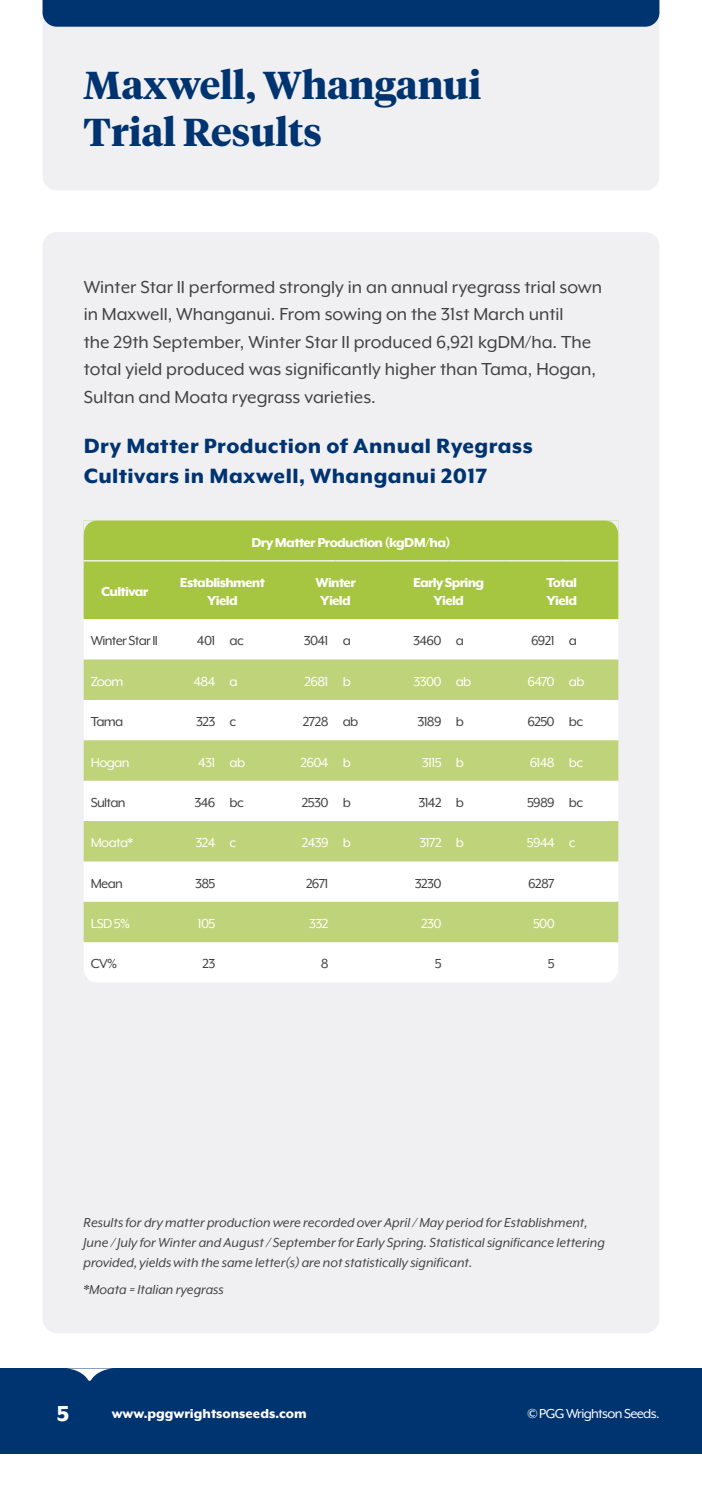
<style>
.page{position:relative;width:702px;height:1489px;background:#fff}
.page>*{position:absolute;margin:0;border:0;box-sizing:border-box;transform-origin:0 0}
.t1{font:700 38.75px/46.5px "Tiempos Headline";color:#003471}
.t2{font:800 25px "Mr Eaves XL Mod OT";color:#fff}
.t3{font:800 23.75px/30px "Mr Eaves XL Mod OT";letter-spacing:.02em;color:#003471}
.t4{font:20px/27.5px "Mr Eaves XL Mod OT";color:#414042}
.t5{font:italic 15px/20px "Mr Eaves XL Mod OT";color:#414042}
.t6{font:15px "Mr Eaves XL Mod OT";letter-spacing:-.045em;color:#fff}
.t7{font:15px "Mr Eaves XL Mod OT";letter-spacing:-.045em;color:#414042}
.t8{font:800 15px/18px "Mr Eaves XL Mod OT";letter-spacing:-.045em;color:#fff;text-align:center}
.t9{font:800 15px "Mr Eaves XL Mod OT";color:#fff}
</style>
<div class="page">
<div style="left:43px;top:0;width:616px;height:190px;background:#f0f0f3;border-radius:14px"></div>
<div style="left:43px;top:232px;width:616px;height:1100px;background:#f0f0f3;border-radius:14px"></div>
<div style="left:84px;top:520px;width:534px;height:99px;background:#a6c541"></div>
<div style="left:84px;top:620px;width:534px;height:362px;background:#fff"></div>
<svg style="left:84px;top:659px;width:534px;height:283px;fill:#bfd37a"></svg>
<hr style="left:84px;top:560px;width:82px;height:1px;background:#fff">
<hr style="left:166px;top:560px;width:56px;height:1px;background:#fff">
<hr style="left:222px;top:560px;width:57px;height:1px;background:#fff">
<hr style="left:279px;top:560px;width:56px;height:1px;background:#fff">
<hr style="left:335px;top:560px;width:57px;height:1px;background:#fff">
<hr style="left:392px;top:560px;width:56px;height:1px;background:#fff">
<hr style="left:448px;top:560px;width:57px;height:1px;background:#fff">
<hr style="left:505px;top:560px;width:56px;height:1px;background:#fff">
<hr style="left:561px;top:560px;width:57px;height:1px;background:#fff">
<svg style="left:604px;top:520px;width:14px;height:14px"></svg>
<svg style="left:84px;top:520px;width:14px;height:14px"></svg>
<svg style="left:604px;top:968px;width:14px;height:14px"></svg>
<svg style="left:84px;top:968px;width:14px;height:14px"></svg>
<div style="left:0;top:1368px;width:702px;height:85px;background:#003471"></div>
<div style="left:43px;top:0;width:616px;height:27px;background:#003471"></div>
<svg style="left:67px;top:1368px;width:46px;height:13px"></svg>
<h1 class="t1" style="left:84px;top:60px;width:399px">Maxwell, Whanganui<br>Trial Results</h1>
<p class="t4" style="left:84px;top:273px;width:520px">Winter Star II performed strongly in an annual ryegrass trial sown in Maxwell, Whanganui. From sowing on the 31st March until<br>the 29th September, Winter Star II produced 6,921 kgDM/ha. The total yield produced was significantly higher than Tama, Hogan, Sultan and Moata ryegrass varieties.</p>
<h3 class="t3" style="left:84px;top:430px;width:450px">Dry Matter Production of Annual Ryegrass<br>Cultivars in Maxwell, Whanganui 2017</h3>
<p class="t8" style="left:251px;top:533px;width:200px">Dry Matter Production (kgDM/ha)</p>
<p class="t8" style="left:101px;top:582px;width:49px">Cultivar</p>
<p class="t8" style="left:180px;top:573px;width:86px">Establishment<br>Yield</p>
<p class="t8" style="left:315px;top:573px;width:42px">Winter<br>Yield</p>
<p class="t8" style="left:413px;top:573px;width:73px">Early Spring<br>Yield</p>
<p class="t8" style="left:546px;top:573px;width:32px;text-align:left">Total<br>Yield</p>
<p class="t7" style="left:91px;top:633px;width:69px">Winter Star II</p>
<p class="t7" style="left:197px;top:633px;width:48px">401 ac</p>
<p class="t7" style="left:304px;top:633px;width:49px">3041 a</p>
<p class="t7" style="left:413px;top:633px;width:52px">3460 a</p>
<p class="t7" style="left:531px;top:633px;width:47px">6921 a</p>
<p class="t6" style="left:91px;top:673px;width:34px">Zoom</p>
<p class="t6" style="left:193px;top:673px;width:46px">484 a</p>
<p class="t6" style="left:304px;top:673px;width:48px">2681 b</p>
<p class="t6" style="left:413px;top:673px;width:60px">3300 ab</p>
<p class="t6" style="left:527px;top:673px;width:58px">6470 ab</p>
<p class="t7" style="left:91px;top:714px;width:34px">Tama</p>
<p class="t7" style="left:196px;top:714px;width:42px">323 c</p>
<p class="t7" style="left:303px;top:714px;width:57px">2728 ab</p>
<p class="t7" style="left:417px;top:714px;width:48px">3189 b</p>
<p class="t7" style="left:527px;top:714px;width:57px">6250 bc</p>
<p class="t6" style="left:91px;top:754px;width:40px">Hogan</p>
<p class="t6" style="left:198px;top:754px;width:49px">431 ab</p>
<p class="t6" style="left:300px;top:754px;width:52px">2604 b</p>
<p class="t6" style="left:422px;top:754px;width:44px">3115 b</p>
<p class="t6" style="left:529px;top:754px;width:55px">6148 bc</p>
<p class="t7" style="left:91px;top:794px;width:36px">Sultan</p>
<p class="t7" style="left:194px;top:794px;width:51px">346 bc</p>
<p class="t7" style="left:302px;top:794px;width:50px">2530 b</p>
<p class="t7" style="left:418px;top:794px;width:47px">3142 b</p>
<p class="t7" style="left:527px;top:794px;width:58px">5989 bc</p>
<p class="t6" style="left:91px;top:835px;width:44px">Moata*</p>
<p class="t6" style="left:195px;top:835px;width:42px">324 c</p>
<p class="t6" style="left:302px;top:835px;width:51px">2439 b</p>
<p class="t6" style="left:419px;top:835px;width:46px">3172 b</p>
<p class="t6" style="left:527px;top:835px;width:50px">5944 c</p>
<p class="t7" style="left:91px;top:875px;width:34px">Mean</p>
<p class="t7" style="left:195px;top:875px;width:22px">385</p>
<p class="t7" style="left:306px;top:875px;width:24px">2671</p>
<p class="t7" style="left:415px;top:875px;width:28px">3230</p>
<p class="t7" style="left:528px;top:875px;width:28px">6287</p>
<p class="t6" style="left:91px;top:916px;width:41px">LSD 5%</p>
<p class="t6" style="left:198px;top:916px;width:19px">105</p>
<p class="t6" style="left:309px;top:916px;width:21px">332</p>
<p class="t6" style="left:421px;top:916px;width:22px">230</p>
<p class="t6" style="left:533px;top:916px;width:23px">500</p>
<p class="t7" style="left:91px;top:956px;width:28px">CV%</p>
<p class="t7" style="left:202px;top:956px;width:14px">23</p>
<p class="t7" style="left:321px;top:956px;width:9px">8</p>
<p class="t7" style="left:435px;top:956px;width:8px">5</p>
<p class="t7" style="left:548px;top:956px;width:8px">5</p>
<p class="t5" style="left:84px;top:1212px;width:522px">Results for dry matter production were recorded over April / May period for Establishment,<br>June / July for Winter and August / September for Early Spring. Statistical significance lettering provided, yields with the same letter(s) are not statistically significant.</p>
<p class="t5" style="left:84px;top:1279px;width:141px">*Moata = Italian ryegrass</p>
<h2 class="t2" style="left:57px;top:1401px;width:14px">5</h2>
<p class="t9" style="left:112px;top:1405px;width:196px">www.pggwrightsonseeds.com</p>
<p class="t6" style="left:527px;top:1405px;width:133px">© PGG Wrightson Seeds.</p>
</div>
